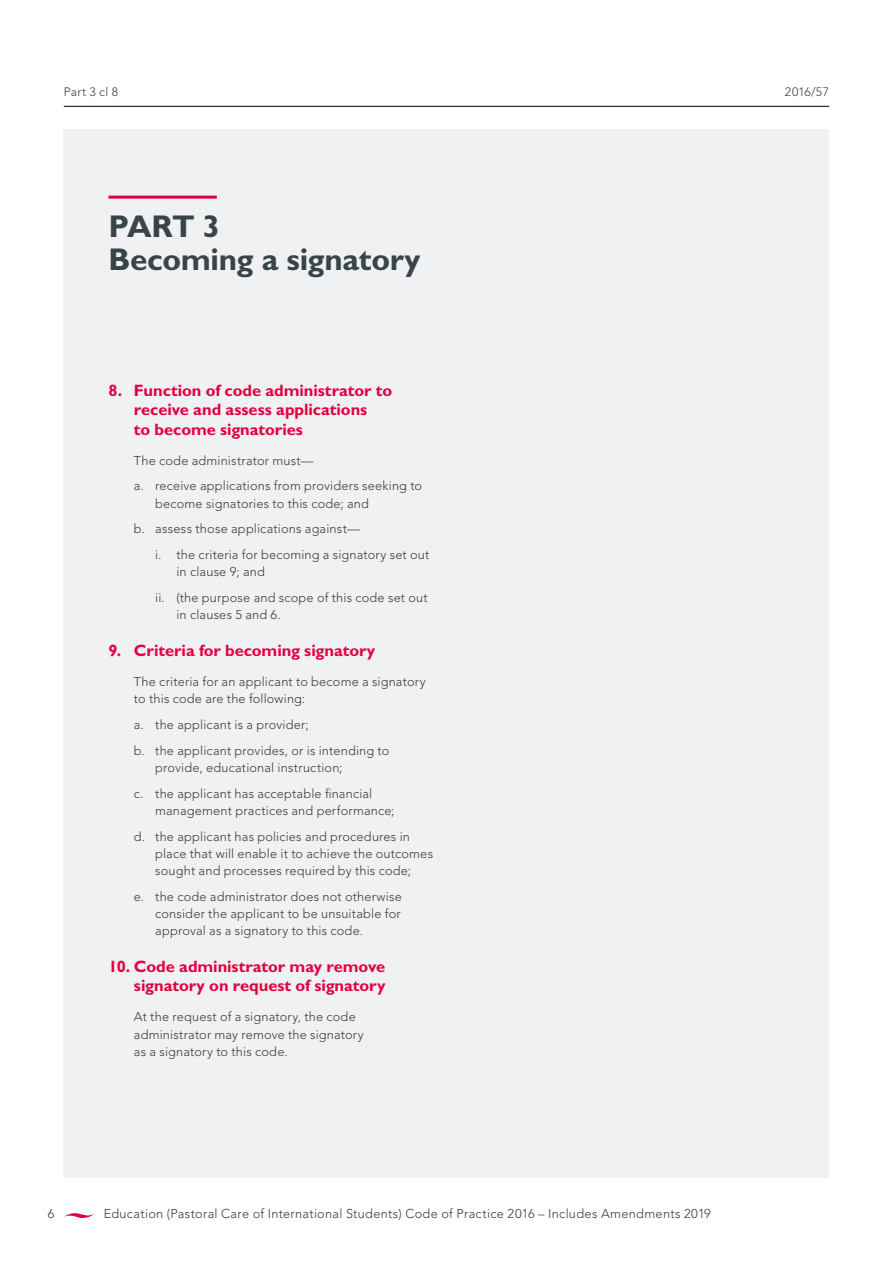
<style>
.page{position:relative;width:893px;height:1263px;background:#fff}
.page>*{position:absolute;margin:0;border:0;box-sizing:border-box;transform-origin:0 0}
.t1{font:700 31.5px/33px "Gill Sans Maori";letter-spacing:-.01em;color:#394448}
.t2{font:700 16.5px/19.5px "Gill Sans Maori";letter-spacing:-.005em;color:#e40040}
.Body_indented{font:300 12.75px/17.2px "Avenir LT Pro";letter-spacing:.015em;color:#3c3c3b}
.Body{font:300 12.15px "Avenir LT Pro";letter-spacing:.025em;color:#3c3c3b}
</style>
<div class="page">
<hr style="left:64px;top:106px;width:765px;height:1px;background:#000">
<div style="left:64px;top:130px;width:765px;height:1048px;background:#eff1f3"></div>
<svg style="left:64px;top:1213px;width:30px;height:5px"></svg>
<hr style="left:108px;top:196px;width:109px;height:3px;background:#e40040">
<p class="Body" style="left:64px;top:85px;width:56px">Part 3 cl 8</p>
<h1 class="t1" style="left:108px;top:210px;width:314px">PART 3<br>Becoming a signatory</h1>
<p class="t2" style="left:134px;top:380px;width:260px;text-indent:-26px">8. Function of code administrator to receive and assess applications<br>to become signatories</p>
<p class="Body_indented" style="left:134px;top:451px;width:181px">The code administrator must—</p>
<p class="Body_indented" style="left:155px;top:477px;width:268px;text-indent:-21px">a. receive applications from providers seeking to become signatories to this code; and</p>
<p class="Body_indented" style="left:134px;top:520px;width:227px">b. assess those applications against—</p>
<p class="Body_indented" style="left:176px;top:546px;width:255px;text-indent:-21px">i. the criteria for becoming a signatory set out in clause 9; and</p>
<p class="Body_indented" style="left:176px;top:589px;width:253px;text-indent:-21px">ii. (the purpose and scope of this code set out in clauses 5 and 6.</p>
<p class="t2" style="left:108px;top:640px;width:268px">9. Criteria for becoming signatory</p>
<p class="Body_indented" style="left:134px;top:673px;width:293px">The criteria for an applicant to become a signatory to this code are the following:</p>
<p class="Body_indented" style="left:134px;top:716px;width:176px">a. the applicant is a provider;</p>
<p class="Body_indented" style="left:155px;top:742px;width:236px;text-indent:-21px">b. the applicant provides, or is intending to provide, educational instruction;</p>
<p class="Body_indented" style="left:155px;top:785px;width:241px;text-indent:-21px">c. the applicant has acceptable financial management practices and performance;</p>
<p class="Body_indented" style="left:155px;top:828px;width:279px;text-indent:-21px">d. the applicant has policies and procedures in place that will enable it to achieve the outcomes sought and processes required by this code;</p>
<p class="Body_indented" style="left:155px;top:888px;width:248px;text-align:justify;text-indent:-21px">e. the code administrator does not otherwise consider the applicant to be unsuitable for approval as a signatory to this code.</p>
<p class="t2" style="left:108px;top:956px;width:279px;text-align:right">10. Code administrator may remove signatory on request of signatory</p>
<p class="Body_indented" style="left:134px;top:1008px;width:231px">At the request of a signatory, the code administrator may remove the signatory as a signatory to this code.</p>
<p class="Body_indented" style="left:48px;top:1205px;width:8px">6</p>
<p class="Body_indented" style="left:104px;top:1205px;width:609px">Education (Pastoral Care of International Students) Code of Practice 2016 – Includes Amendments 2019</p>
<p class="Body" style="left:785px;top:85px;width:46px">2016/57</p>
</div>
